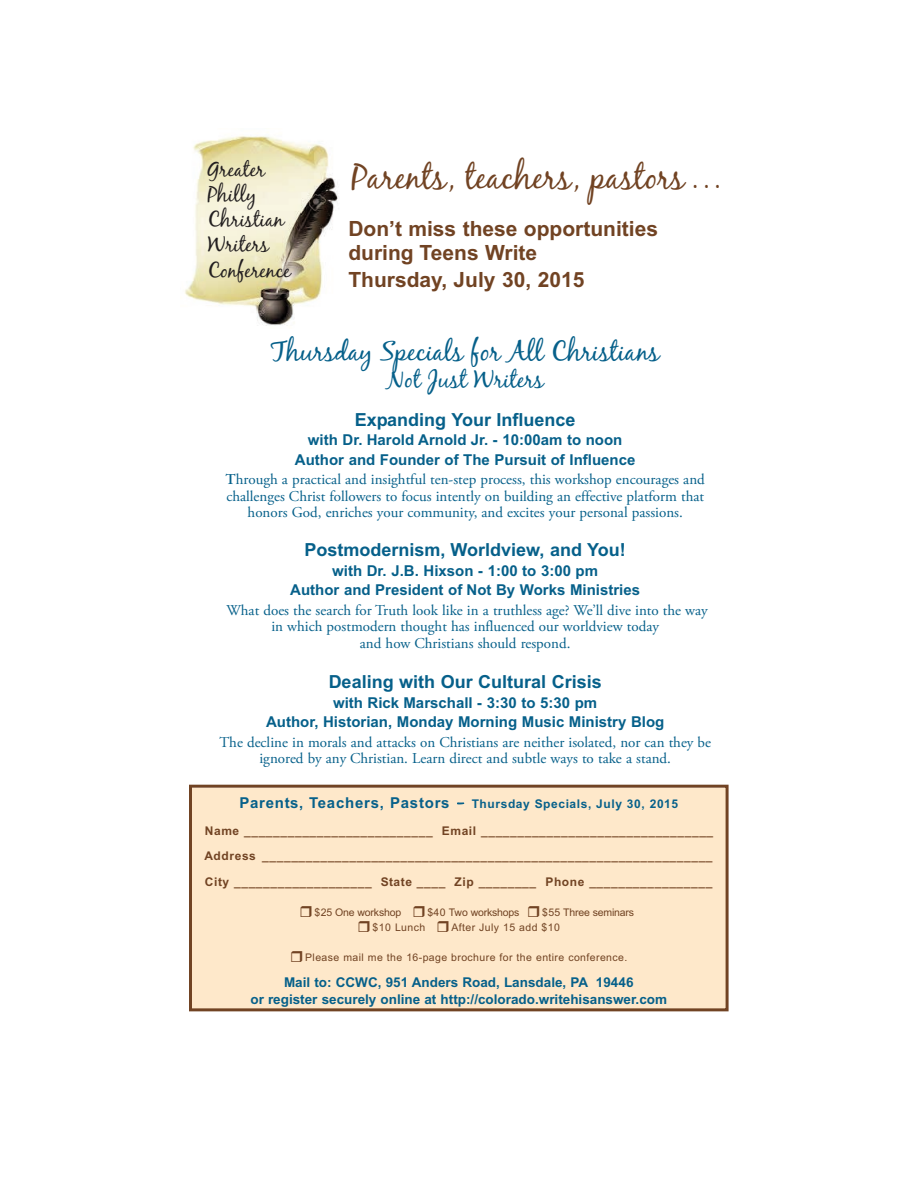
<style>
.page{position:relative;width:918px;height:1188px;background:#fff}
.page>*{position:absolute;margin:0;border:0;box-sizing:border-box;transform-origin:0 0}
.t1{font:34.5px "Black Jack";color:#714323}
.t2{font:27px "Black Jack";color:#06608a}
.t3{font:24px "Black Jack";color:#06608a}
.t4{font:700 21px/24px "Arial";color:#714323}
.t5{font:21px/25.2px "Black Jack";color:#231f20}
.t6{font:700 18px "Arial";color:#06608a}
.t7{font:15px/16.5px "Adobe Garamond Pro";color:#06608a;text-align:center}
.t8{font:700 15px/19.5px "Arial";color:#06608a;text-align:center}
.t9{font:700 13.5px/16.5px "Arial";color:#06608a;text-align:center}
.t10{font:700 12px/25.5px "Arial";letter-spacing:.05em;color:#714323;text-align:justify}
.t11{font:700 12px "Arial";letter-spacing:.05em;color:#06608a}
.t12{font:10.5px "Arial";letter-spacing:.04em;color:#714323}
.t13{font:10.5px "Arial";letter-spacing:-.015em;color:#714323}
.s1{font-weight:600}
.s2{font-size:15px}
.s3{font-family:"Black Jack";font-weight:400;font-size:19.5px}
</style>
<div class="page">
<div style="left:192px;top:788px;width:534px;height:220px;background:#fee8ca"></div>
<div style="left:189px;top:785px;width:540px;height:226px;border:3px solid #714323"></div>
<img style="left:185px;top:136px;width:154px;height:190px">
<h3 class="t5" style="left:208px;top:156px;width:84px">Greater<br>Philly<br>Christian<br>Writers<br>Conference</h3>
<h1 class="t1" style="left:352px;top:156px;width:371px">Parents, teachers, pastors . . .</h1>
<h3 class="t4" style="left:348px;top:217px;width:311px">Don’t miss these opportunities during Teens Write</h3>
<h3 class="t4" style="left:348px;top:268px;width:237px">Thursday, July 30, 2015</h3>
<h2 class="t2" style="left:271px;top:335px;width:390px">Thursday Specials for All Christians</h2>
<h3 class="t3" style="left:386px;top:365px;width:159px">Not Just Writers</h3>
<p class="t6" style="left:355px;top:409px;width:222px">Expanding Your Influence</p>
<p class="t8" style="left:295px;top:430px;width:342px">with Dr. Harold Arnold Jr. - 10:00am to noon<br>Author and Founder of The Pursuit of Influence</p>
<p class="t7" style="left:226px;top:473px;width:481px"><span class="s1">T</span>hrough a practical and insightful ten-step process, this workshop encourages and challenges Christ followers to focus intently on building an effective platform that honors God, enriches your community, and excites your personal passions.</p>
<p class="t6" style="left:304px;top:540px;width:323px">Postmodernism, Worldview, and You!</p>
<p class="t8" style="left:290px;top:561px;width:351px">with Dr. J.B. Hixson - 1:00 to 3:00 pm<br>Author and President of Not By Works Ministries</p>
<p class="t7" style="left:227px;top:603px;width:483px">What does the search for Truth look like in a truthless age? We’ll dive into the way in which postmodern thought has influenced our worldview today<br>and how Christians should respond.</p>
<p class="t6" style="left:329px;top:672px;width:275px">Dealing with Our Cultural Crisis</p>
<p class="t8" style="left:266px;top:693px;width:400px">with Rick Marschall - 3:30 to 5:30 pm<br>Author, Historian, Monday Morning Music Ministry Blog</p>
<p class="t7" style="left:219px;top:735px;width:493px">The decline in morals and attacks on Christians are neither isolated, nor can they be ignored by any Christian. Learn direct and subtle ways to take a stand.</p>
<p class="t11" style="left:239px;top:797px;width:440px"><span class="s2">Parents, Teachers, Pastors</span> <span class="s3">-</span> Thursday Specials, July 30, 2015</p>
<p class="t10" style="left:204px;top:818px;width:510px">Name __________________________ Email ________________________________ Address ______________________________________________________________ City ___________________ State ____ Zip ________ Phone _________________</p>
<p class="t13" style="left:315px;top:906px;width:88px">$25 One workshop</p>
<p class="t13" style="left:427px;top:906px;width:93px">$40 Two workshops</p>
<p class="t13" style="left:542px;top:906px;width:93px">$55 Three seminars</p>
<p class="t12" style="left:373px;top:921px;width:54px">$10 Lunch</p>
<p class="t12" style="left:452px;top:921px;width:110px">After July 15 add $10</p>
<p class="t12" style="left:305px;top:951px;width:324px">Please mail me the 16-page brochure for the entire conference.</p>
<p class="t9" style="left:250px;top:975px;width:418px">Mail to: CCWC, 951 Anders Road, Lansdale, PA 19446<br>or register securely online at http://colorado.writehisanswer.com</p>
</div>
